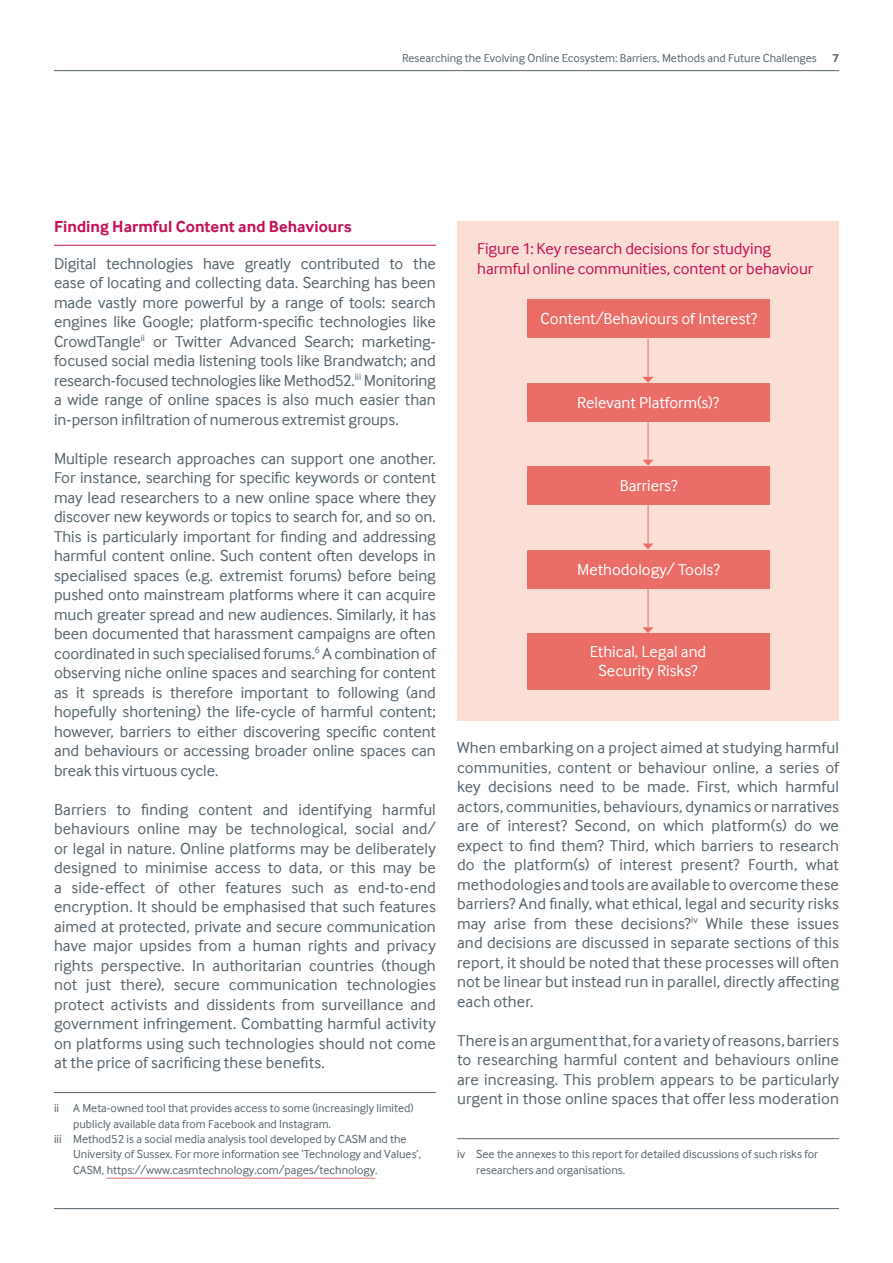
<style>
.page{position:relative;width:893px;height:1263px;background:#fff}
.page>*{position:absolute;margin:0;border:0;box-sizing:border-box;transform-origin:0 0}
.Body_copy___grey{font:16.5px/19.5px "Interface Corp";letter-spacing:.005em;color:#55636c;text-align:justify}
.t1{font:16.5px/19.5px "Interface Corp";color:#fff;text-align:center}
.Body_copy___grey-2{font:16.5px/19.5px "Interface Corp";letter-spacing:-.005em;color:#c61053}
.Body_copy___grey-3{font:700 16.5px "Interface Corp";color:#c61053}
.footnote_style{font:12px/15.5px "Interface Corp";color:#55636c}
.t2{font:700 12px "Interface Corp";color:#55636c}
</style>
<div class="page">
<hr style="left:54px;top:70px;width:785px;height:1px;background:#55636c">
<hr style="left:54px;top:1208px;width:785px;height:1px;background:#55636c">
<hr style="left:54px;top:245px;width:382px;height:1px;background:#c61053">
<hr style="left:54px;top:1092px;width:382px;height:1px;background:#55636c">
<hr style="left:107px;top:1178px;width:268px;height:1px;background:#ea6d67">
<hr style="left:457px;top:1138px;width:382px;height:1px;background:#55636c">
<div style="left:457px;top:221px;width:382px;height:500px;background:#fbded6"></div>
<div style="left:528px;top:300px;width:242px;height:38px;background:#ea6d67"></div>
<div style="left:527px;top:383px;width:242px;height:38px;background:#ea6d67"></div>
<div style="left:527px;top:550px;width:243px;height:38px;background:#ea6d67"></div>
<div style="left:527px;top:466px;width:243px;height:39px;background:#ea6d67"></div>
<div style="left:527px;top:633px;width:242px;height:56px;background:#ea6d67"></div>
<hr style="left:648px;top:338px;width:1px;height:40px;background:#ea6d67">
<svg style="left:643px;top:377px;width:10px;height:6px"></svg>
<hr style="left:648px;top:421px;width:1px;height:40px;background:#ea6d67">
<svg style="left:643px;top:460px;width:10px;height:6px"></svg>
<hr style="left:648px;top:505px;width:1px;height:39px;background:#ea6d67">
<svg style="left:643px;top:543px;width:10px;height:6px"></svg>
<hr style="left:648px;top:589px;width:1px;height:39px;background:#ea6d67">
<svg style="left:643px;top:627px;width:10px;height:6px"></svg>
<p class="footnote_style" style="left:402px;top:50px;width:416px">Researching the Evolving Online Ecosystem: Barriers, Methods and Future Challenges</p>
<p class="t2" style="left:833px;top:51px;width:8px">7</p>
<p class="Body_copy___grey-3" style="left:54px;top:217px;width:299px">Finding Harmful Content and Behaviours</p>
<p class="Body_copy___grey" style="left:54px;top:253px;width:383px">Digital technologies have greatly contributed to the ease of locating and collecting data. Searching has been made vastly more powerful by a range of tools: search engines like Google; platform-specific technologies like CrowdTangle<sup>ii</sup> or Twitter Advanced Search; marketing&shy;focused social media listening tools like Brandwatch; and research-focused technologies like Method52.<sup>iii</sup> Monitoring a wide range of online spaces is also much easier than in-person infiltration of numerous extremist groups.</p>
<p class="Body_copy___grey" style="left:54px;top:448px;width:383px">Multiple research approaches can support one another.<br>For instance, searching for specific keywords or content may lead researchers to a new online space where they discover new keywords or topics to search for, and so on.<br>This is particularly important for finding and addressing harmful content online. Such content often develops in specialised spaces (e.g. extremist forums) before being pushed onto mainstream platforms where it can acquire much greater spread and new audiences. Similarly, it has been documented that harassment campaigns are often coordinated in such specialised forums.<sup>6</sup> A combination of observing niche online spaces and searching for content as it spreads is therefore important to following (and hopefully shortening) the life-cycle of harmful content; however, barriers to either discovering specific content and behaviours or accessing broader online spaces can break this virtuous cycle.</p>
<p class="Body_copy___grey" style="left:54px;top:799px;width:383px">Barriers to finding content and identifying harmful behaviours online may be technological, social and/ or legal in nature. Online platforms may be deliberately designed to minimise access to data, or this may be a side-effect of other features such as end-to-end encryption. It should be emphasised that such features aimed at protected, private and secure communication have major upsides from a human rights and privacy rights perspective. In authoritarian countries (though not just there), secure communication technologies protect activists and dissidents from surveillance and government infringement. Combatting harmful activity on platforms using such technologies should not come at the price of sacrificing these benefits.</p>
<p class="footnote_style" style="left:73px;top:1100px;width:342px;text-indent:-19px">ii A Meta-owned tool that provides access to some (increasingly limited) publicly available data from Facebook and Instagram.</p>
<p class="footnote_style" style="left:73px;top:1131px;width:350px;text-indent:-19px">iii Method52 is a social media analysis tool developed by CASM and the<br>University of Sussex. For more information see ‘Technology and Values’,<br>CASM, https://www.casmtechnology.com/pages/technology.</p>
<p class="Body_copy___grey-2" style="left:477px;top:239px;width:337px">Figure 1: Key research decisions for studying harmful online communities, content or behaviour</p>
<p class="t1" style="left:540px;top:309px;width:218px">Content/Behaviours of Interest?</p>
<p class="t1" style="left:577px;top:392px;width:143px">Relevant Platform(s)?</p>
<p class="t1" style="left:620px;top:476px;width:59px">Barriers?</p>
<p class="t1" style="left:577px;top:559px;width:144px">Methodology/ Tools?</p>
<p class="t1" style="left:590px;top:642px;width:118px">Ethical, Legal and<br>Security Risks?</p>
<p class="Body_copy___grey" style="left:457px;top:738px;width:383px">When embarking on a project aimed at studying harmful communities, content or behaviour online, a series of key decisions need to be made. First, which harmful actors, communities, behaviours, dynamics or narratives are of interest? Second, on which platform(s) do we expect to find them? Third, which barriers to research do the platform(s) of interest present? Fourth, what methodologies and tools are available to overcome these barriers? And finally, what ethical, legal and security risks may arise from these decisions?<sup>iv</sup> While these issues and decisions are discussed in separate sections of this report, it should be noted that these processes will often not be linear but instead run in parallel, directly affecting each other.</p>
<p class="Body_copy___grey" style="left:457px;top:1030px;width:383px">There is an argument that, for a variety of reasons, barriers to researching harmful content and behaviours online are increasing. This problem appears to be particularly urgent in those online spaces that offer less moderation</p>
<p class="footnote_style" style="left:476px;top:1146px;width:343px;text-indent:-19px">iv See the annexes to this report for detailed discussions of such risks for researchers and organisations.</p>
</div>
